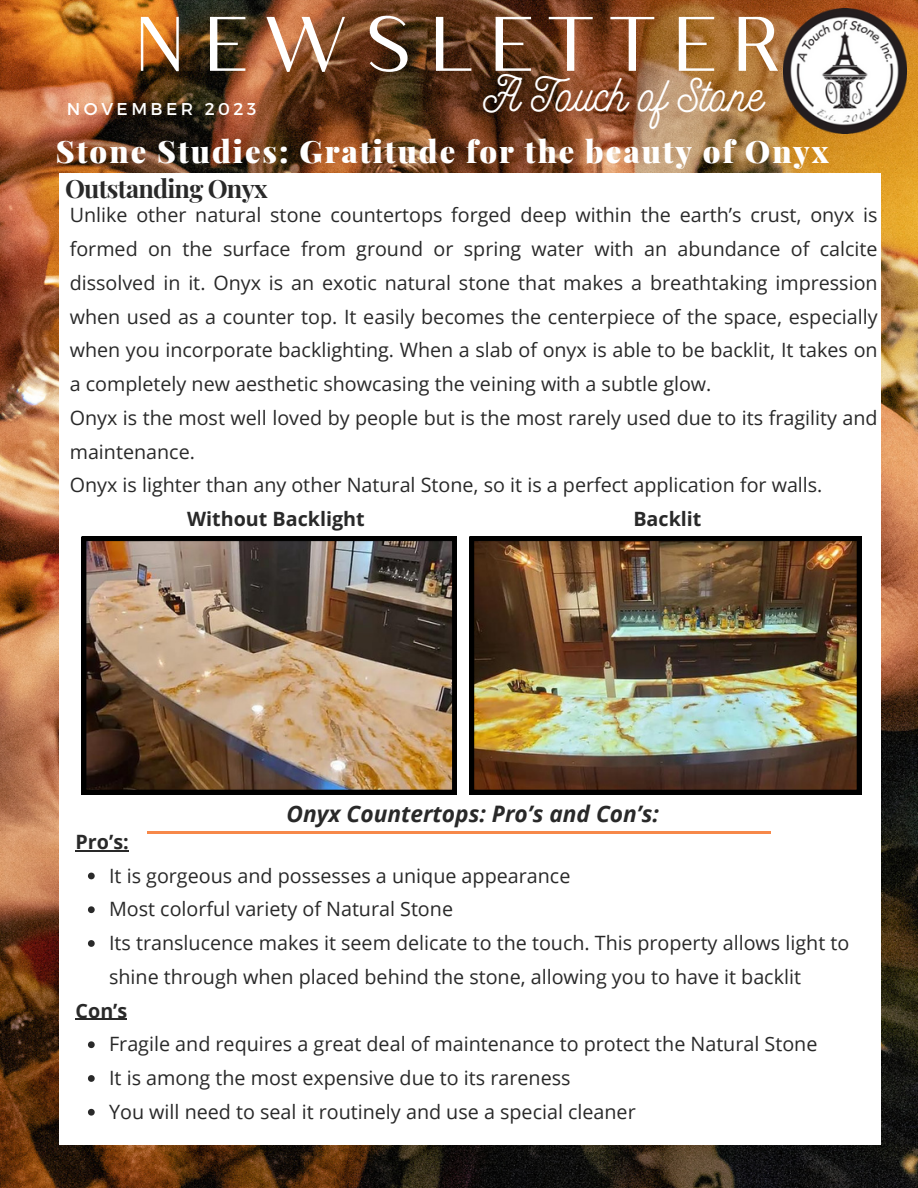
<style>
.page{position:relative;width:918px;height:1188px;background:#fff}
.page>*{position:absolute;margin:0;border:0;box-sizing:border-box;transform-origin:0 0}
.t1{font:77.1px "Kulachat HC";letter-spacing:.205em;color:#fff}
.t2{font:45.45px "MADE Good Time Script";color:#fff}
.t3{font:900 30.9px "Playfair Display";letter-spacing:.065em;color:#fff}
.t4{font:700 25.2px "Playfair Display";letter-spacing:-.03em;color:#292929}
.t5{font:italic 700 22.8px "Open Sans";color:#292929}
.t6{font:19.8px/33.8px "Open Sans";color:#292929}
.t7{font:700 19.8px "Open Sans";color:#292929}
.t8{font:17.1px "Montserrat";letter-spacing:.205em;color:#fff}
</style>
<div class="page">
<img style="left:0;top:0;width:918px;height:1188px">
<div style="left:59px;top:174px;width:821px;height:971px;background:#fff"></div>
<svg style="left:88px;top:873px;width:7px;height:6px"></svg>
<svg style="left:88px;top:906px;width:7px;height:7px"></svg>
<svg style="left:88px;top:940px;width:7px;height:7px"></svg>
<svg style="left:88px;top:1041px;width:7px;height:7px"></svg>
<svg style="left:88px;top:1075px;width:7px;height:7px"></svg>
<svg style="left:88px;top:1109px;width:7px;height:7px"></svg>
<hr style="left:76px;top:850px;width:53px;height:1px;background:#292929">
<hr style="left:76px;top:1019px;width:51px;height:1px;background:#292929">
<hr style="left:147px;top:831px;width:623px;height:2px;background:#f7894a">
<img style="left:783px;top:9px;width:124px;height:125px">
<img style="left:470px;top:537px;width:391px;height:257px">
<img style="left:82px;top:537px;width:375px;height:257px">
<p class="t1" style="left:133px;top:17px;width:648px">NEWSLETTER</p>
<p class="t2" style="left:483px;top:68px;width:282px">A Touch of Stone</p>
<p class="t8" style="left:67px;top:98px;width:191px">NOVEMBER 2023</p>
<p class="t3" style="left:56px;top:129px;width:774px">Stone Studies: Gratitude for the beauty of Onyx</p>
<p class="t4" style="left:65px;top:171px;width:204px">Outstanding Onyx</p>
<p class="t6" style="left:70px;top:198px;width:809px;text-align:justify">Unlike other natural stone countertops forged deep within the earth’s crust, onyx is formed on the surface from ground or spring water with an abundance of calcite dissolved in it. Onyx is an exotic natural stone that makes a breathtaking impression when used as a counter top. It easily becomes the centerpiece of the space, especially when you incorporate backlighting. When a slab of onyx is able to be backlit, It takes on a completely new aesthetic showcasing the veining with a subtle glow.</p>
<p class="t6" style="left:70px;top:400px;width:809px">Onyx is the most well loved by people but is the most rarely used due to its fragility and maintenance.</p>
<p class="t6" style="left:70px;top:468px;width:754px">Onyx is lighter than any other Natural Stone, so it is a perfect application for walls.</p>
<p class="t7" style="left:187px;top:505px;width:179px">Without Backlight</p>
<p class="t7" style="left:633px;top:505px;width:70px">Backlit</p>
<p class="t7" style="left:76px;top:828px;width:55px">Pro’s:</p>
<p class="t5" style="left:286px;top:798px;width:374px">Onyx Countertops: Pro’s and Con’s:</p>
<p class="t6" style="left:109px;top:858px;width:463px">It is gorgeous and possesses a unique appearance</p>
<p class="t6" style="left:109px;top:892px;width:345px">Most colorful variety of Natural Stone</p>
<p class="t6" style="left:109px;top:926px;width:742px">Its translucence makes it seem delicate to the touch. This property allows light to shine through when placed behind the stone, allowing you to have it backlit</p>
<p class="t7" style="left:76px;top:997px;width:53px">Con’s</p>
<p class="t6" style="left:109px;top:1027px;width:710px">Fragile and requires a great deal of maintenance to protect the Natural Stone</p>
<p class="t6" style="left:109px;top:1061px;width:463px">It is among the most expensive due to its rareness</p>
<p class="t6" style="left:109px;top:1094px;width:528px">You will need to seal it routinely and use a special cleaner</p>
</div>
